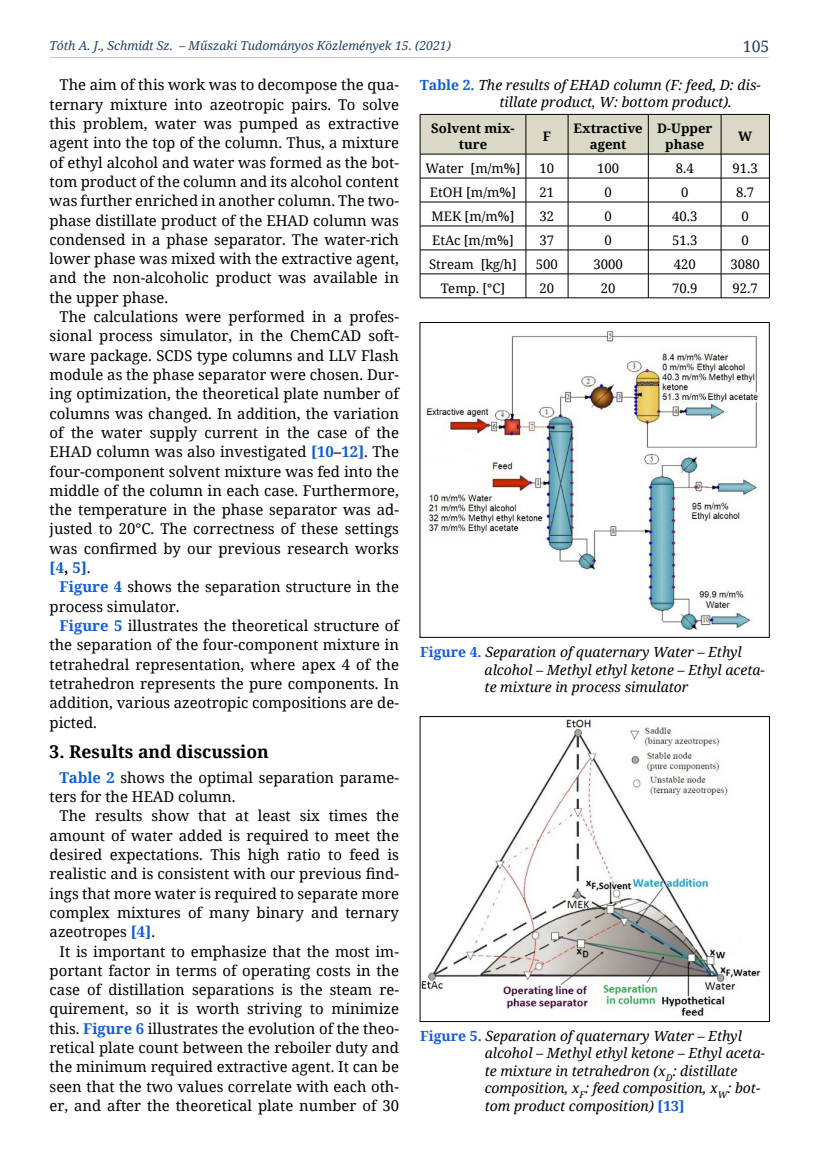
<style>
.page{position:relative;width:819px;height:1161px;background:#fff}
.page>*{position:absolute;margin:0;border:0;box-sizing:border-box;transform-origin:0 0}
.t1{font:700 17.5px "Noto Serif";color:#000}
.t2{font:15.75px "Noto Serif";color:#244061}
.t3{font:14.88px/19.2px "Noto Serif";color:#000;text-align:justify}
.t4{font:italic 14px/17.5px "Noto Serif";color:#000}
.t5{font:13.12px "Noto Serif";color:#000}
.t6{font:700 13.12px/15.8px "Noto Serif";color:#000;text-align:center}
.t7{font:italic 12.25px "Noto Serif";color:#244061}
.s1{font-weight:700;color:#0f5dd8}
.s2{font-weight:700}
.s3{font-weight:700;font-style:normal;color:#0f5dd8}
</style>
<div class="page">
<hr style="left:50px;top:57px;width:719px;height:1px;background:#c6c6c6">
<img style="left:426px;top:331px;width:332px;height:299px">
<img style="left:422px;top:719px;width:339px;height:297px">
<svg style="left:420px;top:114px;width:350px;height:184px"></svg>
<hr style="left:420px;top:297px;width:106px;height:1px;background:#000">
<hr style="left:526px;top:297px;width:42px;height:1px;background:#000">
<hr style="left:568px;top:297px;width:80px;height:1px;background:#000">
<hr style="left:648px;top:297px;width:73px;height:1px;background:#000">
<hr style="left:721px;top:297px;width:48px;height:1px;background:#000">
<p class="t7" style="left:50px;top:37px;width:403px">Tóth A. J., Schmidt Sz. – Műszaki Tudományos Közlemények 15. (2021)</p>
<p class="t2" style="left:742px;top:35px;width:28px">105</p>
<p class="t3" style="left:50px;top:75px;width:351px;text-indent:10px">The aim of this work was to decompose the qua&shy;ternary mixture into azeotropic pairs. To solve this problem, water was pumped as extractive agent into the top of the column. Thus, a mixture of ethyl alcohol and water was formed as the bot&shy;tom product of the column and its alcohol content was further enriched in another column. The two&shy;phase distillate product of the EHAD column was condensed in a phase separator. The water-rich lower phase was mixed with the extractive agent, and the non-alcoholic product was available in the upper phase.</p>
<p class="t3" style="left:50px;top:306px;width:351px;text-indent:10px">The calculations were performed in a profes&shy;sional process simulator, in the ChemCAD soft&shy;ware package. SCDS type columns and LLV Flash module as the phase separator were chosen. Dur&shy;ing optimization, the theoretical plate number of columns was changed. In addition, the variation of the water supply current in the case of the EHAD column was also investigated <span class="s1">[10</span><span class="s2">–</span><span class="s1">12]</span>. The four-component solvent mixture was fed into the middle of the column in each case. Furthermore, the temperature in the phase separator was ad&shy;justed to 20°C. The correctness of these settings was confirmed by our previous research works <span class="s1">[4</span><span class="s2">,</span> <span class="s1">5]</span>.</p>
<p class="t3" style="left:50px;top:577px;width:351px;text-indent:10px"><span class="s1">Figure 4</span> shows the separation structure in the process simulator.</p>
<p class="t3" style="left:50px;top:615px;width:351px;text-indent:10px"><span class="s1">Figure 5</span> illustrates the theoretical structure of the separation of the four-component mixture in tetrahedral representation, where apex 4 of the tetrahedron represents the pure components. In addition, various azeotropic compositions are de&shy;picted.</p>
<p class="t1" style="left:50px;top:740px;width:221px">3. Results and discussion</p>
<p class="t3" style="left:50px;top:767px;width:351px;text-indent:10px"><span class="s1">Table 2</span> shows the optimal separation parame&shy;ters for the HEAD column.</p>
<p class="t3" style="left:50px;top:806px;width:351px;text-indent:10px">The results show that at least six times the amount of water added is required to meet the desired expectations. This high ratio to feed is realistic and is consistent with our previous find&shy;ings that more water is required to separate more complex mixtures of many binary and ternary azeotropes <span class="s1">[4]</span>.</p>
<p class="t3" style="left:50px;top:941px;width:351px;text-indent:10px">It is important to emphasize that the most im&shy;portant factor in terms of operating costs in the case of distillation separations is the steam re&shy;quirement, so it is worth striving to minimize this. <span class="s1">Figure 6</span> illustrates the evolution of the theo&shy;retical plate count between the reboiler duty and the minimum required extractive agent. It can be seen that the two values correlate with each oth&shy;er, and after the theoretical plate number of 30</p>
<p class="t4" style="left:499px;top:76px;width:263px;text-indent:-79px"><span class="s3">Table 2.</span> The results of EHAD column (F: feed, D: dis&shy;tillate product, W: bottom product).</p>
<p class="t6" style="left:431px;top:120px;width:85px">Solvent mix&shy;ture</p>
<p class="t6" style="left:543px;top:128px;width:10px">F</p>
<p class="t6" style="left:573px;top:120px;width:71px">Extractive agent</p>
<p class="t6" style="left:657px;top:120px;width:57px">D-Upper phase</p>
<p class="t6" style="left:738px;top:128px;width:16px">W</p>
<p class="t5" style="left:425px;top:159px;width:96px">Water [m/m%]</p>
<p class="t5" style="left:539px;top:159px;width:16px">10</p>
<p class="t5" style="left:597px;top:159px;width:24px">100</p>
<p class="t5" style="left:675px;top:159px;width:19px">8.4</p>
<p class="t5" style="left:732px;top:159px;width:27px">91.3</p>
<p class="t5" style="left:430px;top:183px;width:88px">EtOH [m/m%]</p>
<p class="t5" style="left:539px;top:183px;width:16px">21</p>
<p class="t5" style="left:604px;top:183px;width:9px">0</p>
<p class="t5" style="left:681px;top:183px;width:9px">0</p>
<p class="t5" style="left:736px;top:183px;width:19px">8.7</p>
<p class="t5" style="left:431px;top:207px;width:84px">MEK [m/m%]</p>
<p class="t5" style="left:539px;top:207px;width:16px">32</p>
<p class="t5" style="left:604px;top:207px;width:9px">0</p>
<p class="t5" style="left:672px;top:207px;width:27px">40.3</p>
<p class="t5" style="left:741px;top:207px;width:9px">0</p>
<p class="t5" style="left:432px;top:231px;width:83px">EtAc [m/m%]</p>
<p class="t5" style="left:539px;top:231px;width:16px">37</p>
<p class="t5" style="left:604px;top:231px;width:9px">0</p>
<p class="t5" style="left:672px;top:231px;width:27px">51.3</p>
<p class="t5" style="left:741px;top:231px;width:9px">0</p>
<p class="t5" style="left:429px;top:255px;width:89px">Stream [kg/h]</p>
<p class="t5" style="left:536px;top:255px;width:24px">500</p>
<p class="t5" style="left:593px;top:255px;width:31px">3000</p>
<p class="t5" style="left:673px;top:255px;width:24px">420</p>
<p class="t5" style="left:730px;top:255px;width:31px">3080</p>
<p class="t5" style="left:440px;top:279px;width:66px">Temp. [°C]</p>
<p class="t5" style="left:539px;top:279px;width:16px">20</p>
<p class="t5" style="left:600px;top:279px;width:16px">20</p>
<p class="t5" style="left:672px;top:279px;width:27px">70.9</p>
<p class="t5" style="left:732px;top:279px;width:27px">92.7</p>
<p class="t4" style="left:484px;top:643px;width:282px;text-indent:-64px"><span class="s3">Figure 4.</span> Separation of quaternary Water – Ethyl alcohol – Methyl ethyl ketone – Ethyl aceta&shy;te mixture in process simulator</p>
<p class="t4" style="left:484px;top:1026px;width:282px;text-indent:-64px"><span class="s3">Figure 5.</span> Separation of quaternary Water – Ethyl alcohol – Methyl ethyl ketone – Ethyl aceta&shy;te mixture in tetrahedron (x<sub>D</sub>: distillate composition, x<sub>F</sub>: feed composition, x<sub>W</sub>: bot&shy;tom product composition) <span class="s3">[13]</span></p>
</div>
